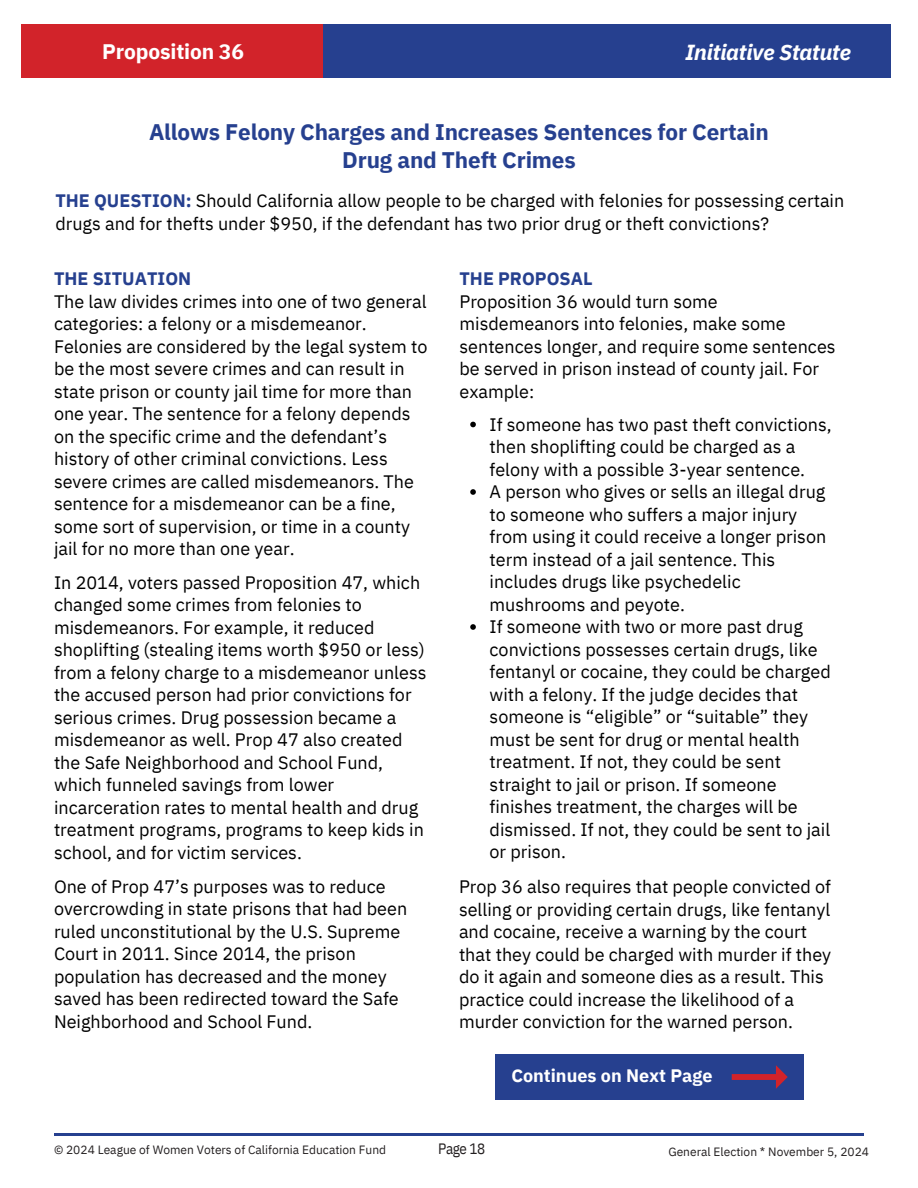
<style>
.page{position:relative;width:918px;height:1188px;background:#fff}
.page>*{position:absolute;margin:0;border:0;box-sizing:border-box;transform-origin:0 0}
.t1{font:700 22.5px/28.2px "IBM Plex Sans";letter-spacing:-.005em;color:#26408f;text-align:center}
.t2{font:italic 700 21.75px "IBM Plex Sans";letter-spacing:-.005em;color:#fff}
.t3{font:700 21px "IBM Plex Sans";letter-spacing:-.005em;color:#fff}
.t4{font:18px/22.5px "IBM Plex Sans";color:#000}
.t5{font:700 18px "IBM Plex Sans";color:#fff}
.t6{font:15px "IBM Plex Sans Cond";letter-spacing:-.03em;color:#231f20}
.t7{font:12px "IBM Plex Sans";color:#231f20}
.s1{font-weight:700;color:#26408f}
</style>
<div class="page">
<hr style="left:54px;top:1133px;width:810px;height:3px;background:#26408f">
<div style="left:323px;top:25px;width:568px;height:52px;background:#26408f"></div>
<div style="left:22px;top:25px;width:301px;height:52px;background:#d2232a"></div>
<svg style="left:470px;top:422px;width:6px;height:5px"></svg>
<svg style="left:470px;top:489px;width:6px;height:6px"></svg>
<svg style="left:470px;top:624px;width:6px;height:6px"></svg>
<div style="left:495px;top:1054px;width:309px;height:46px;background:#26408f"></div>
<svg style="left:732px;top:1065px;width:56px;height:24px"></svg>
<h3 class="t3" style="left:102px;top:37px;width:143px">Proposition 36</h3>
<p class="t2" style="left:685px;top:38px;width:167px">Initiative Statute</p>
<h3 class="t1" style="left:149px;top:117px;width:621px">Allows Felony Charges and Increases Sentences for Certain<br>Drug and Theft Crimes</h3>
<p class="t4" style="left:55px;top:189px;width:790px"><span class="s1">THE QUESTION:</span> Should California allow people to be charged with felonies for possessing certain drugs and for thefts under $950, if the defendant has two prior drug or theft convictions?</p>
<h3 class="t4" style="left:54px;top:267px;width:375px"><span class="s1">THE SITUATION<br></span>The law divides crimes into one of two general categories: a felony or a misdemeanor.<br>Felonies are considered by the legal system to be the most severe crimes and can result in state prison or county jail time for more than one year. The sentence for a felony depends on the specific crime and the defendant’s history of other criminal convictions. Less severe crimes are called misdemeanors. The sentence for a misdemeanor can be a fine, some sort of supervision, or time in a county jail for no more than one year.</h3>
<h3 class="t4" style="left:54px;top:571px;width:374px">In 2014, voters passed Proposition 47, which changed some crimes from felonies to misdemeanors. For example, it reduced shoplifting (stealing items worth $950 or less) from a felony charge to a misdemeanor unless the accused person had prior convictions for serious crimes. Drug possession became a misdemeanor as well. Prop 47 also created the Safe Neighborhood and School Fund, which funneled savings from lower incarceration rates to mental health and drug treatment programs, programs to keep kids in school, and for victim services.</h3>
<h3 class="t4" style="left:54px;top:875px;width:355px">One of Prop 47’s purposes was to reduce overcrowding in state prisons that had been ruled unconstitutional by the U.S. Supreme Court in 2011. Since 2014, the prison population has decreased and the money saved has been redirected toward the Safe Neighborhood and School Fund.</h3>
<p class="t4" style="left:459px;top:267px;width:378px"><span class="s1">THE PROPOSAL<br></span>Proposition 36 would turn some misdemeanors into felonies, make some sentences longer, and require some sentences be served in prison instead of county jail. For example:</p>
<h3 class="t4" style="left:490px;top:413px;width:344px">If someone has two past theft convictions, then shoplifting could be charged as a felony with a possible 3-year sentence.</h3>
<h2 class="t4" style="left:490px;top:480px;width:338px">A person who gives or sells an illegal drug to someone who suffers a major injury from using it could receive a longer prison term instead of a jail sentence. This includes drugs like psychedelic mushrooms and peyote.</h2>
<p class="t4" style="left:490px;top:615px;width:343px">If someone with two or more past drug convictions possesses certain drugs, like fentanyl or cocaine, they could be charged with a felony. If the judge decides that someone is “eligible” or “suitable” they must be sent for drug or mental health treatment. If not, they could be sent straight to jail or prison. If someone finishes treatment, the charges will be dismissed. If not, they could be sent to jail or prison.</p>
<p class="t4" style="left:459px;top:875px;width:374px">Prop 36 also requires that people convicted of selling or providing certain drugs, like fentanyl and cocaine, receive a warning by the court that they could be charged with murder if they do it again and someone dies as a result. This practice could increase the likelihood of a murder conviction for the warned person.</p>
<h4 class="t5" style="left:511px;top:1064px;width:203px">Continues on Next Page</h4>
<h1 class="t7" style="left:54px;top:1141px;width:334px">© 2024 League of Women Voters of California Education Fund</h1>
<h1 class="t6" style="left:438px;top:1138px;width:48px">Page 18</h1>
<h1 class="t7" style="left:668px;top:1143px;width:202px">General Election * November 5, 2024</h1>
</div>
